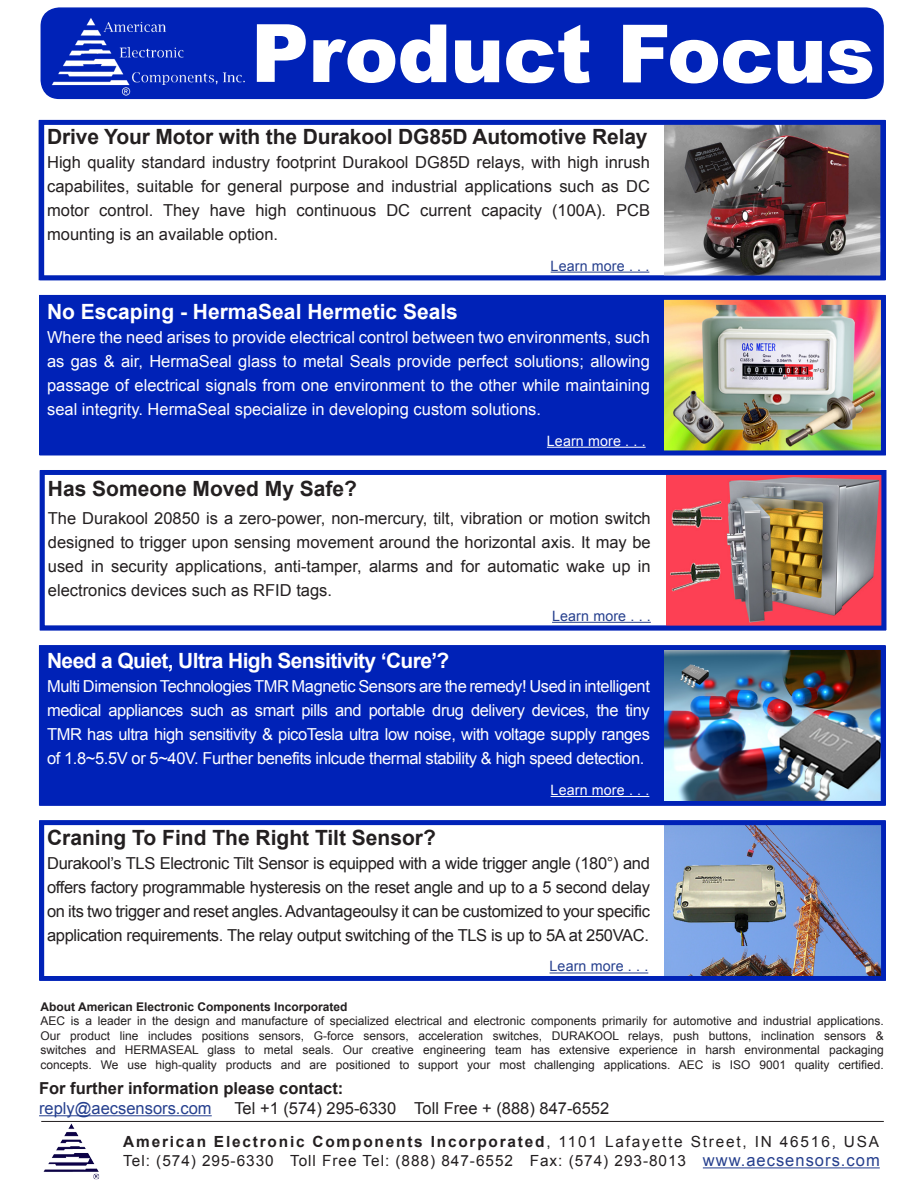
<style>
.page{position:relative;width:918px;height:1188px;background:#fff}
.page>*{position:absolute;margin:0;border:0;box-sizing:border-box;transform-origin:0 0}
.t1{font:900 80.55px "Arial";letter-spacing:-.01em;color:#fff}
.t2{font:700 21px "Arial";letter-spacing:-.005em;color:#231f20}
.t3{font:700 21px "Arial";letter-spacing:-.015em;color:#fff}
.Arial_11_B_LA{font:16.5px/24px "Arial";color:#231f20;text-align:justify}
.t4{font:16.5px/24px "Arial";letter-spacing:-.015em;color:#fff;text-align:justify}
.Arial_11_B_LA-2{font:700 16.5px "Arial";color:#231f20}
.Arial_11_B_LA-3{font:16.5px "Arial";color:#253f8e}
.Arial_8_J{font:15.3px "Arial";letter-spacing:.06em;color:#231f20}
.Arial_8_J-2{font:700 15.3px "Arial";letter-spacing:.12em;color:#231f20}
.t5{font:14.25px "Arial";letter-spacing:.01em;color:#253f8e}
.t6{font:14.25px "Arial";letter-spacing:.01em;color:#fff}
.Arial_8_J-3{font:12px/14.4px "Arial";color:#231f20;text-align:justify}
.Arial_8_J-4{font:700 12px "Arial";color:#231f20}
.s1{font-weight:400}
.s2{font-size:16.5px;color:#253f8e}
</style>
<div class="page">
<hr style="left:39px;top:1115px;width:173px;height:1px;background:#253f8e">
<img style="left:43px;top:1123px;width:57px;height:57px">
<hr style="left:703px;top:1168px;width:177px;height:1px;background:#253f8e">
<hr style="left:41px;top:1121px;width:843px;height:1px;background:#231f20">
<div style="left:41px;top:8px;width:842px;height:90px;background:#0022b7;border-radius:18px"></div>
<div style="left:41px;top:7px;width:843px;height:92px;border:2px solid #0022b7;border-radius:18px"></div>
<img style="left:47px;top:7px;width:219px;height:113px">
<div style="left:39px;top:295px;width:846px;height:160px;background:#0022b7"></div>
<div style="left:39px;top:645px;width:846px;height:160px;background:#0022b7"></div>
<img style="left:666px;top:475px;width:215px;height:150px">
<img style="left:664px;top:826px;width:217px;height:150px">
<img style="left:664px;top:650px;width:216px;height:151px">
<img style="left:664px;top:125px;width:216px;height:150px">
<img style="left:664px;top:300px;width:216px;height:150px">
<hr style="left:551px;top:272px;width:98px;height:1px;background:#253f8e">
<hr style="left:547px;top:447px;width:99px;height:1px;background:#fff">
<hr style="left:551px;top:796px;width:98px;height:1px;background:#fff">
<hr style="left:550px;top:973px;width:98px;height:1px;background:#253f8e">
<hr style="left:552px;top:622px;width:99px;height:1px;background:#253f8e">
<div style="left:39px;top:120px;width:846px;height:160px;border:4px solid #0022b7"></div>
<div style="left:40px;top:470px;width:846px;height:160px;border:4px solid #0022b7"></div>
<div style="left:39px;top:645px;width:846px;height:161px;border:4px solid #0022b7"></div>
<div style="left:39px;top:820px;width:847px;height:161px;border:4px solid #0022b7"></div>
<p class="t1" style="left:251px;top:-5px;width:626px">Product Focus</p>
<p class="t2" style="left:47px;top:122px;width:602px">Drive Your Motor with the Durakool DG85D Automotive Relay</p>
<p class="Arial_11_B_LA" style="left:47px;top:150px;width:604px">High quality standard industry footprint Durakool DG85D relays, with high inrush capabilites, suitable for general purpose and industrial applications such as DC motor control. They have high continuous DC current capacity (100A). PCB mounting is an available option.</p>
<p class="t5" style="left:551px;top:256px;width:100px">Learn more . . .</p>
<p class="t3" style="left:47px;top:297px;width:412px">No Escaping - HermaSeal Hermetic Seals</p>
<p class="t4" style="left:47px;top:325px;width:604px">Where the need arises to provide electrical control between two environments, such as gas &amp; air, HermaSeal glass to metal Seals provide perfect solutions; allowing passage of electrical signals from one environment to the other while maintaining seal integrity. HermaSeal specialize in developing custom solutions.</p>
<p class="t6" style="left:547px;top:431px;width:100px">Learn more . . .</p>
<p class="t2" style="left:48px;top:474px;width:311px">Has Someone Moved My Safe?</p>
<p class="Arial_11_B_LA" style="left:48px;top:507px;width:604px">The Durakool 20850 is a zero-power, non-mercury, tilt, vibration or motion switch designed to trigger upon sensing movement around the horizontal axis. It may be used in security applications, anti-tamper, alarms and for automatic wake up in electronics devices such as RFID tags.</p>
<p class="t5" style="left:552px;top:606px;width:100px">Learn more . . .</p>
<p class="t3" style="left:47px;top:647px;width:404px">Need a Quiet, Ultra High Sensitivity ‘Cure’?</p>
<p class="t4" style="left:47px;top:674px;width:604px">Multi Dimension Technologies TMR Magnetic Sensors are the remedy! Used in intelligent medical appliances such as smart pills and portable drug delivery devices, the tiny TMR has ultra high sensitivity &amp; picoTesla ultra low noise, with voltage supply ranges of 1.8~5.5V or 5~40V. Further benefits inlcude thermal stability &amp; high speed detection.</p>
<p class="t6" style="left:551px;top:781px;width:100px">Learn more . . .</p>
<p class="t2" style="left:47px;top:823px;width:390px">Craning To Find The Right Tilt Sensor?</p>
<p class="Arial_11_B_LA" style="left:47px;top:851px;width:604px">Durakool’s TLS Electronic Tilt Sensor is equipped with a wide trigger angle (180°) and offers factory programmable hysteresis on the reset angle and up to a 5 second delay on its two trigger and reset angles. Advantageoulsy it can be customized to your specific application requirements. The relay output switching of the TLS is up to 5A at 250VAC.</p>
<p class="t5" style="left:550px;top:957px;width:100px">Learn more . . .</p>
<p class="Arial_8_J-4" style="left:41px;top:999px;width:308px">About American Electronic Components Incorporated</p>
<p class="Arial_8_J-3" style="left:41px;top:1014px;width:845px">AEC is a leader in the design and manufacture of specialized electrical and electronic components primarily for automotive and industrial applications.<br>Our product line includes positions sensors, G-force sensors, acceleration switches, DURAKOOL relays, push buttons, inclination sensors &amp; switches and HERMASEAL glass to metal seals. Our creative engineering team has extensive experience in harsh environmental packaging concepts. We use high-quality products and are positioned to support your most challenging applications. AEC is ISO 9001 quality certified.</p>
<p class="Arial_11_B_LA-2" style="left:39px;top:1078px;width:306px">For further information please contact:</p>
<p class="Arial_11_B_LA-3" style="left:39px;top:1098px;width:174px">reply@aecsensors.com</p>
<p class="Arial_11_B_LA" style="left:234px;top:1097px;width:376px">Tel +1 (574) 295-6330 Toll Free + (888) 847-6552</p>
<p class="Arial_8_J-2" style="left:123px;top:1131px;width:757px">American Electronic Components Incorporated<span class="s1">, 1101 Lafayette Street, IN 46516, USA</span></p>
<p class="Arial_8_J" style="left:123px;top:1151px;width:758px">Tel: (574) 295-6330 Toll Free Tel: (888) 847-6552 Fax: (574) 293-8013 <span class="s2">www.aecsensors.com</span></p>
</div>
